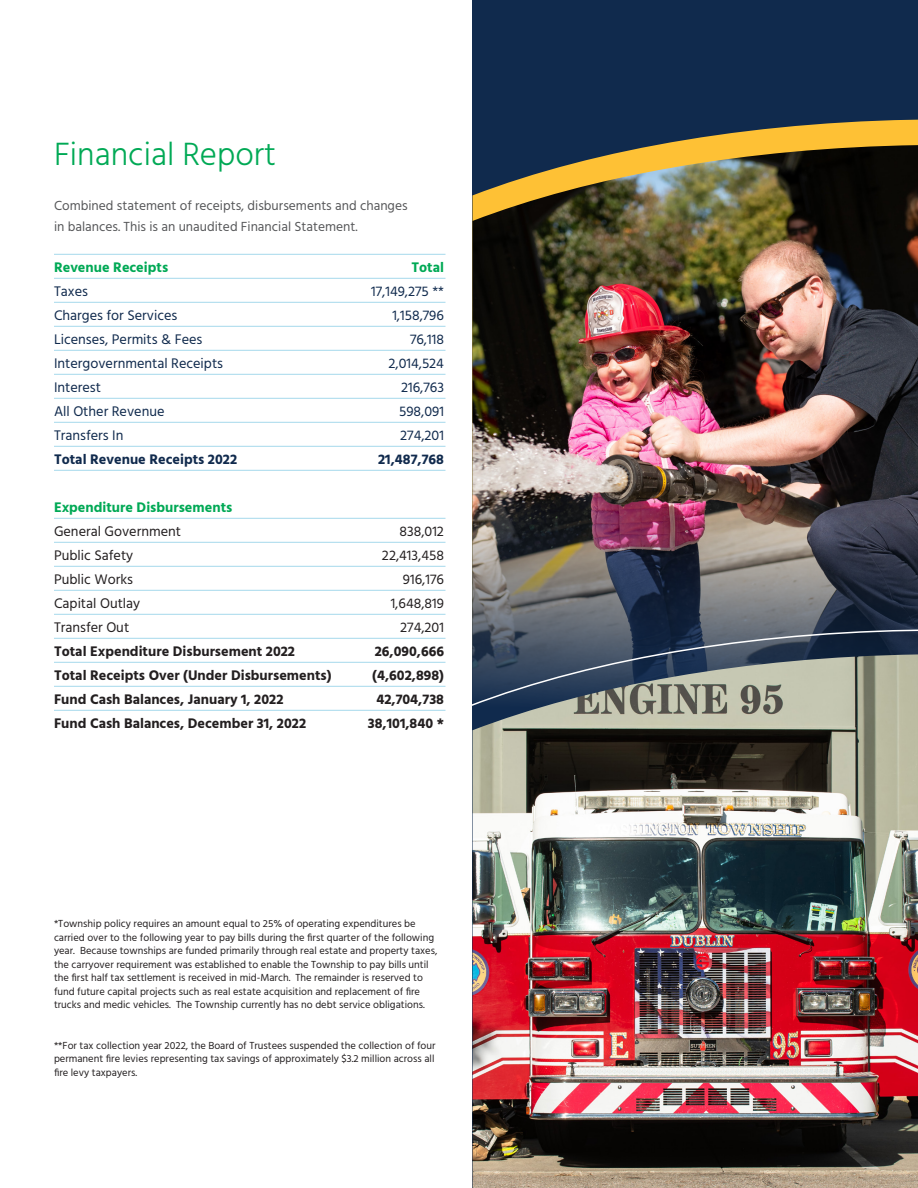
<style>
.page{position:relative;width:918px;height:1188px;background:#fff}
.page>*{position:absolute;margin:0;border:0;box-sizing:border-box;transform-origin:0 0}
.PAGE_HEADLINE_GRN{font:300 33px "Hind";color:#00a955}
.Body_Copy_Para{font:700 14.25px "Hind";color:#231f20}
.Body_Copy_Para-2{font:14.25px "Hind";color:#102a4d}
.Body_Copy_Para-3{font:14.25px "Hind";color:#231f20}
.Body_Copy_Para-4{font:700 14.25px "Hind";color:#00a955}
.Body_Copy_Para-5{font:700 14.25px "Hind";color:#102a4d}
.t1{font:13.5px/21.6px "Hind";color:#57585a}
.Body_Copy_Para-6{font:10.5px/13.5px "Hind";color:#231f20}
</style>
<div class="page">
<div style="left:472px;top:0;width:446px;height:1188px;background:#102a4d"></div>
<svg style="left:657px;top:119px;width:261px;height:26px;fill:#fec135"></svg>
<hr style="left:54px;top:254px;width:392px;height:1px;background:#a5d9ec">
<hr style="left:54px;top:278px;width:392px;height:1px;background:#a5d9ec">
<hr style="left:54px;top:302px;width:392px;height:1px;background:#a5d9ec">
<hr style="left:54px;top:326px;width:392px;height:1px;background:#a5d9ec">
<hr style="left:54px;top:350px;width:392px;height:1px;background:#a5d9ec">
<hr style="left:54px;top:374px;width:392px;height:1px;background:#a5d9ec">
<hr style="left:54px;top:398px;width:392px;height:1px;background:#a5d9ec">
<hr style="left:54px;top:422px;width:392px;height:1px;background:#a5d9ec">
<hr style="left:54px;top:446px;width:392px;height:1px;background:#a5d9ec">
<hr style="left:54px;top:470px;width:392px;height:1px;background:#a5d9ec">
<hr style="left:54px;top:518px;width:392px;height:1px;background:#a5d9ec">
<hr style="left:54px;top:542px;width:392px;height:1px;background:#a5d9ec">
<hr style="left:54px;top:566px;width:392px;height:1px;background:#a5d9ec">
<hr style="left:54px;top:590px;width:392px;height:1px;background:#a5d9ec">
<hr style="left:54px;top:614px;width:392px;height:1px;background:#a5d9ec">
<hr style="left:54px;top:638px;width:392px;height:1px;background:#a5d9ec">
<hr style="left:54px;top:662px;width:392px;height:1px;background:#a5d9ec">
<hr style="left:54px;top:686px;width:392px;height:1px;background:#a5d9ec">
<hr style="left:54px;top:710px;width:392px;height:1px;background:#a5d9ec">
<img style="left:472px;top:145px;width:446px;height:324px">
<img style="left:472px;top:469px;width:446px;height:160px">
<svg style="left:472px;top:629px;width:446px;height:25px"></svg>
<img style="left:472px;top:654px;width:446px;height:534px">
<p class="PAGE_HEADLINE_GRN" style="left:54px;top:133px;width:224px">Financial Report</p>
<p class="t1" style="left:54px;top:195px;width:355px">Combined statement of receipts, disbursements and changes in balances. This is an unaudited Financial Statement.</p>
<p class="Body_Copy_Para-4" style="left:54px;top:258px;width:116px">Revenue Receipts</p>
<p class="Body_Copy_Para-4" style="left:411px;top:258px;width:34px">Total</p>
<p class="Body_Copy_Para-2" style="left:54px;top:281px;width:36px">Taxes</p>
<p class="Body_Copy_Para-2" style="left:371px;top:281px;width:74px">17,149,275 **</p>
<p class="Body_Copy_Para-2" style="left:54px;top:305px;width:125px">Charges for Services</p>
<p class="Body_Copy_Para-2" style="left:392px;top:305px;width:53px">1,158,796</p>
<p class="Body_Copy_Para-2" style="left:54px;top:329px;width:150px">Licenses, Permits &amp; Fees</p>
<p class="Body_Copy_Para-2" style="left:410px;top:329px;width:35px">76,118</p>
<p class="Body_Copy_Para-2" style="left:54px;top:353px;width:171px">Intergovernmental Receipts</p>
<p class="Body_Copy_Para-2" style="left:389px;top:353px;width:57px">2,014,524</p>
<p class="Body_Copy_Para-2" style="left:54px;top:377px;width:49px">Interest</p>
<p class="Body_Copy_Para-2" style="left:401px;top:377px;width:44px">216,763</p>
<p class="Body_Copy_Para-2" style="left:54px;top:401px;width:112px">All Other Revenue</p>
<p class="Body_Copy_Para-2" style="left:399px;top:401px;width:46px">598,091</p>
<p class="Body_Copy_Para-2" style="left:54px;top:425px;width:71px">Transfers In</p>
<p class="Body_Copy_Para-2" style="left:400px;top:425px;width:45px">274,201</p>
<p class="Body_Copy_Para-5" style="left:54px;top:450px;width:185px">Total Revenue Receipts 2022</p>
<p class="Body_Copy_Para-5" style="left:378px;top:450px;width:67px">21,487,768</p>
<p class="Body_Copy_Para-4" style="left:54px;top:498px;width:180px">Expenditure Disbursements</p>
<p class="Body_Copy_Para-3" style="left:54px;top:521px;width:129px">General Government</p>
<p class="Body_Copy_Para-3" style="left:399px;top:521px;width:46px">838,012</p>
<p class="Body_Copy_Para-3" style="left:54px;top:545px;width:81px">Public Safety</p>
<p class="Body_Copy_Para-3" style="left:382px;top:545px;width:64px">22,413,458</p>
<p class="Body_Copy_Para-3" style="left:54px;top:569px;width:81px">Public Works</p>
<p class="Body_Copy_Para-3" style="left:403px;top:569px;width:43px">916,176</p>
<p class="Body_Copy_Para-3" style="left:54px;top:593px;width:88px">Capital Outlay</p>
<p class="Body_Copy_Para-3" style="left:391px;top:593px;width:55px">1,648,819</p>
<p class="Body_Copy_Para-3" style="left:54px;top:617px;width:77px">Transfer Out</p>
<p class="Body_Copy_Para-3" style="left:400px;top:617px;width:45px">274,201</p>
<p class="Body_Copy_Para" style="left:54px;top:642px;width:243px">Total Expenditure Disbursement 2022</p>
<p class="Body_Copy_Para" style="left:375px;top:642px;width:71px">26,090,666</p>
<p class="Body_Copy_Para" style="left:54px;top:666px;width:279px">Total Receipts Over (Under Disbursements)</p>
<p class="Body_Copy_Para" style="left:372px;top:666px;width:73px">(4,602,898)</p>
<p class="Body_Copy_Para" style="left:54px;top:690px;width:231px">Fund Cash Balances, January 1, 2022</p>
<p class="Body_Copy_Para" style="left:376px;top:690px;width:69px">42,704,738</p>
<p class="Body_Copy_Para" style="left:54px;top:714px;width:254px">Fund Cash Balances, December 31, 2022</p>
<p class="Body_Copy_Para" style="left:368px;top:714px;width:78px">38,101,840 *</p>
<p class="Body_Copy_Para-6" style="left:54px;top:917px;width:385px">*Township policy requires an amount equal to 25% of operating expenditures be carried over to the following year to pay bills during the first quarter of the following year. Because townships are funded primarily through real estate and property taxes, the carryover requirement was established to enable the Township to pay bills until the first half tax settlement is received in mid-March. The remainder is reserved to fund future capital projects such as real estate acquisition and replacement of fire trucks and medic vehicles. The Township currently has no debt service obligations.</p>
<p class="Body_Copy_Para-6" style="left:54px;top:1039px;width:383px;text-align:justify">**For tax collection year 2022, the Board of Trustees suspended the collection of four permanent fire levies representing tax savings of approximately $3.2 million across all fire levy taxpayers.</p>
</div>
